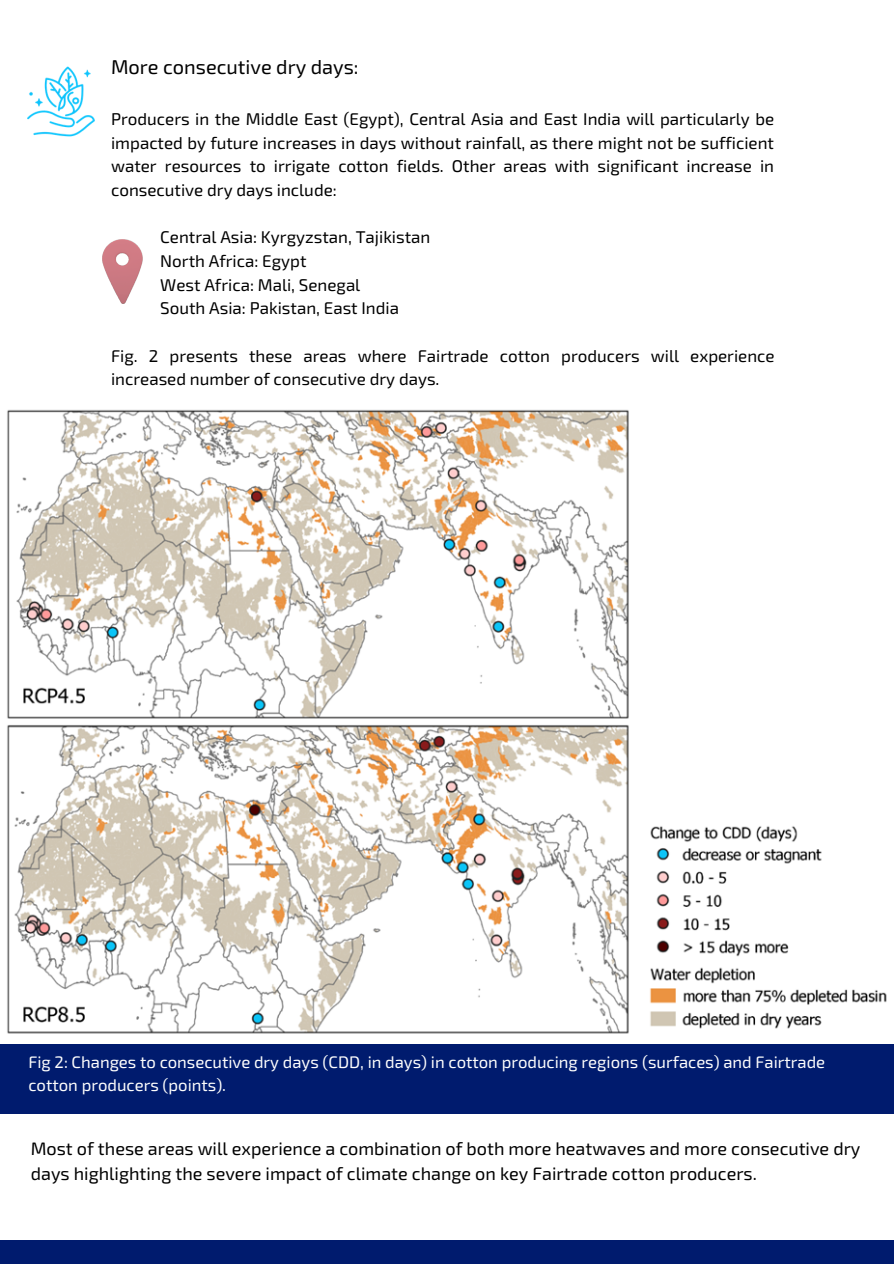
<style>
.page{position:relative;width:894px;height:1264px;background:#fff}
.page>*{position:absolute;margin:0;border:0;box-sizing:border-box;transform-origin:0 0}
.t1{font:19.95px "Exo 2";color:#000}
.t2{font:18px/24.8px "Exo 2";color:#000}
.t3{font:16.95px/23.7px "Exo 2";color:#000;text-align:justify}
.t4{font:16.65px/22.5px "Exo 2";color:#fdfdfd}
</style>
<div class="page">
<img style="left:102px;top:239px;width:40px;height:64px">
<img style="left:27px;top:66px;width:68px;height:71px">
<div style="left:0;top:683px;width:893px;height:430px;background:#001b6e"></div>
<div style="left:0;top:1240px;width:893px;height:23px;background:#001b6e"></div>
<img style="left:0;top:409px;width:893px;height:634px">
<p class="t1" style="left:111px;top:54px;width:249px">More consecutive dry days:</p>
<p class="t3" style="left:111px;top:106px;width:664px">Producers in the Middle East (Egypt), Central Asia and East India will particularly be impacted by future increases in days without rainfall, as there might not be sufficient water resources to irrigate cotton fields. Other areas with significant increase in consecutive dry days include:</p>
<p class="t3" style="left:160px;top:225px;width:271px">Central Asia: Kyrgyzstan, Tajikistan</p>
<p class="t3" style="left:160px;top:248px;width:148px">North Africa: Egypt</p>
<p class="t3" style="left:160px;top:272px;width:201px">West Africa: Mali, Senegal</p>
<p class="t3" style="left:160px;top:296px;width:240px">South Asia: Pakistan, East India</p>
<p class="t3" style="left:111px;top:343px;width:665px">Fig. 2 presents these areas where Fairtrade cotton producers will experience increased number of consecutive dry days.</p>
<p class="t4" style="left:28px;top:1050px;width:798px">Fig 2: Changes to consecutive dry days (CDD, in days) in cotton producing regions (surfaces) and Fairtrade cotton producers (points).</p>
<p class="t2" style="left:31px;top:1135px;width:830px">Most of these areas will experience a combination of both more heatwaves and more consecutive dry days highlighting the severe impact of climate change on key Fairtrade cotton producers.</p>
</div>
